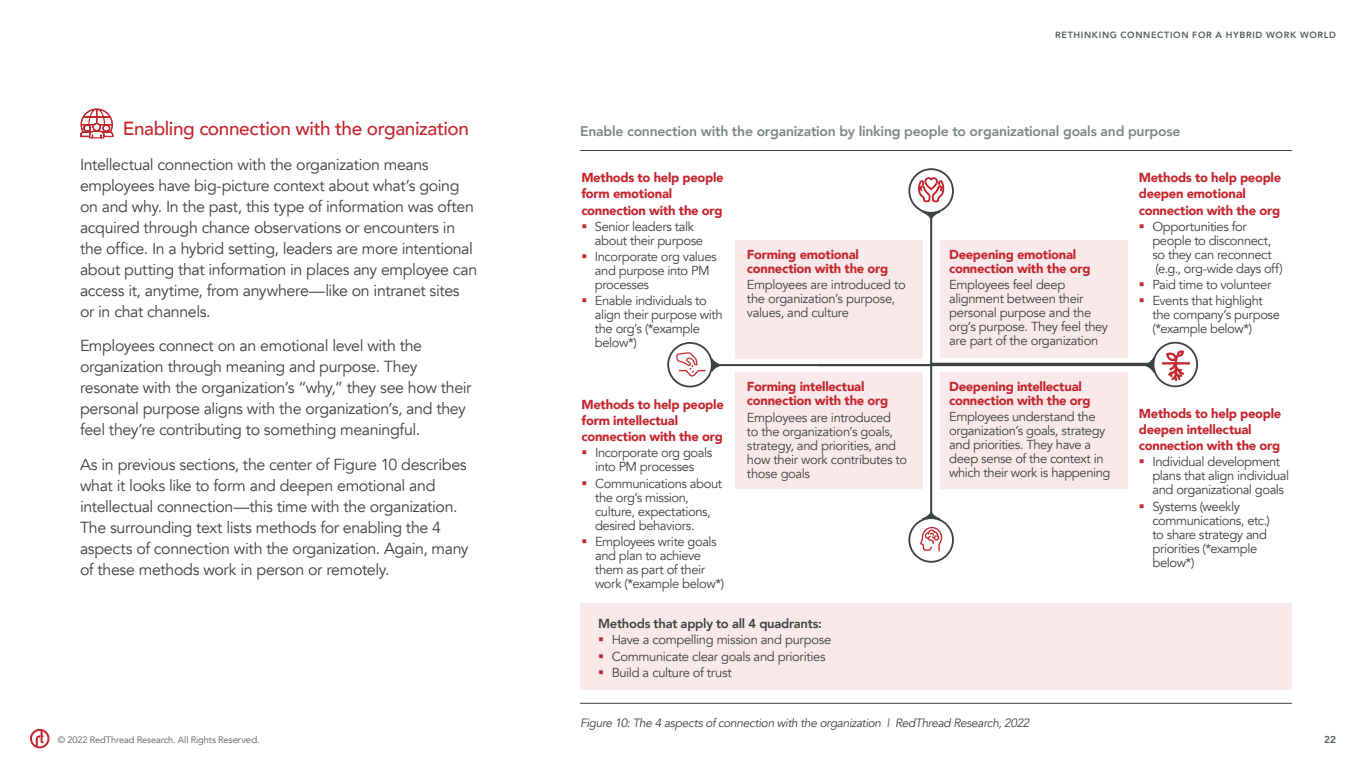
<style>
.page{position:relative;width:1366px;height:768px;background:#fff}
.page>*{position:absolute;margin:0;border:0;box-sizing:border-box;transform-origin:0 0}
.t1{font:500 19px "Avenir";letter-spacing:-.02em;color:#c4262e}
.t2{font:16px/21px "Avenir";letter-spacing:-.025em;color:#3d4242}
.t3{font:800 14px "Avenir";letter-spacing:-.02em;color:#7f8585}
.t4{font:13px/14px "Avenir";letter-spacing:-.03em;color:#3d4242}
.t5{font:900 13px/16.2px "Avenir";letter-spacing:-.02em;color:#c4262e}
.t6{font:800 13px "Avenir";letter-spacing:-.02em;color:#3d4242}
.t7{font:italic 12px "Avenir";letter-spacing:-.035em;color:#3d4242}
.t8{font:800 10px "Avenir";color:#545c5c}
.t9{font:9.3px "Avenir";letter-spacing:-.015em;color:#545c5c}
.t10{font:800 9px "Avenir";letter-spacing:.075em;color:#545c5c}
.s1{color:#c4262e}
.s2{font-size:9.7px}
</style>
<div class="page">
<svg style="left:30px;top:729px;width:20px;height:19px"></svg>
<div style="left:940px;top:373px;width:187px;height:116px;background:#f9e9ea"></div>
<svg style="left:80px;top:108px;width:34px;height:31px"></svg>
<hr style="left:580px;top:150px;width:712px;height:1px;background:#3d4242">
<div style="left:940px;top:240px;width:187px;height:118px;background:#f9e9ea"></div>
<hr style="left:580px;top:703px;width:712px;height:1px;background:#3d4242">
<div style="left:735px;top:240px;width:187px;height:118px;background:#f9e9ea"></div>
<div style="left:735px;top:372px;width:188px;height:117px;background:#f9e9ea"></div>
<hr style="left:930px;top:208px;width:2px;height:156px;background:#3d4242">
<hr style="left:930px;top:365px;width:2px;height:157px;background:#3d4242">
<svg style="left:922px;top:212px;width:18px;height:6px"></svg>
<svg style="left:922px;top:513px;width:18px;height:6px"></svg>
<hr style="left:818px;top:364px;width:371px;height:2px;background:#3d4242">
<svg style="left:712px;top:359px;width:8px;height:12px"></svg>
<svg style="left:1146px;top:357px;width:8px;height:16px"></svg>
<hr style="left:712px;top:364px;width:327px;height:2px;background:#3d4242">
<div style="left:580px;top:604px;width:712px;height:86px;background:#f9e9ea"></div>
<hr style="left:930px;top:363px;width:255px;height:2px;background:#3d4242">
<svg style="left:1153px;top:343px;width:44px;height:43px"></svg>
<div style="left:1153px;top:342px;width:45px;height:45px;border:2px solid #3d4242;border-radius:50%"></div>
<svg style="left:1162px;top:351px;width:28px;height:30px"></svg>
<svg style="left:909px;top:169px;width:44px;height:44px"></svg>
<div style="left:908px;top:168px;width:46px;height:46px;border:2px solid #3d4242;border-radius:50%"></div>
<svg style="left:909px;top:518px;width:44px;height:44px"></svg>
<div style="left:908px;top:517px;width:46px;height:46px;border:2px solid #3d4242;border-radius:50%"></div>
<svg style="left:919px;top:526px;width:24px;height:37px"></svg>
<svg style="left:918px;top:176px;width:26px;height:28px"></svg>
<svg style="left:668px;top:343px;width:44px;height:44px"></svg>
<div style="left:667px;top:342px;width:46px;height:45px;border:2px solid #3d4242;border-radius:50%"></div>
<svg style="left:676px;top:352px;width:30px;height:25px"></svg>
<h1 class="t1" style="left:123px;top:112px;width:348px">Enabling connection with the organization</h1>
<p class="t2" style="left:80px;top:154px;width:399px">Intellectual connection with the organization means employees have big-picture context about what’s going on and why. In the past, this type of information was often acquired through chance observations or encounters in the office. In a hybrid setting, leaders are more intentional about putting that information in places any employee can access it, anytime, from anywhere—like on intranet sites or in chat channels.</p>
<p class="t2" style="left:80px;top:336px;width:393px">Employees connect on an emotional level with the organization through meaning and purpose. They resonate with the organization’s “why,” they see how their personal purpose aligns with the organization’s, and they feel they’re contributing to something meaningful.</p>
<p class="t2" style="left:80px;top:454px;width:390px">As in previous sections, the center of Figure 10 describes what it looks like to form and deepen emotional and intellectual connection—this time with the organization.<br>The surrounding text lists methods for enabling the 4 aspects of connection with the organization. Again, many of these methods work in person or remotely.</p>
<p class="t10" style="left:1055px;top:28px;width:282px">RETHINKING CONNECTION FOR A HYBRID WORK WORLD</p>
<p class="t3" style="left:580px;top:120px;width:602px">Enable connection with the organization by linking people to organizational goals and purpose</p>
<p class="t5" style="left:581px;top:169px;width:144px">Methods to help people form emotional connection with the org</p>
<p class="t4" style="left:595px;top:219px;width:110px;text-indent:-14px"><span class="s1">▪</span> Senior leaders talk about their purpose</p>
<p class="t4" style="left:595px;top:250px;width:123px;text-indent:-14px"><span class="s1">▪</span> Incorporate org values and purpose into PM processes</p>
<p class="t4" style="left:595px;top:294px;width:129px;text-indent:-14px"><span class="s1">▪</span> Enable individuals to align their purpose with the org’s (*example below*)</p>
<p class="t5" style="left:582px;top:396px;width:144px">Methods to help people form intellectual connection with the org</p>
<p class="t4" style="left:582px;top:446px;width:132px;text-align:center"><span class="s1">▪</span> Incorporate org goals into PM processes</p>
<p class="t4" style="left:595px;top:476px;width:129px;text-indent:-14px"><span class="s1">▪</span> Communications about the org’s mission, culture, expectations, desired behaviors.</p>
<p class="t4" style="left:595px;top:535px;width:131px;text-indent:-14px"><span class="s1">▪</span> Employees write goals and plan to achieve them as part of their work (*example below*)</p>
<p class="t5" style="left:747px;top:247px;width:143px;line-height:14px">Forming emotional connection with the org</p>
<p class="t4" style="left:747px;top:278px;width:160px">Employees are introduced to the organization’s purpose, values, and culture</p>
<p class="t5" style="left:747px;top:380px;width:143px;line-height:14px">Forming intellectual connection with the org</p>
<p class="t4" style="left:747px;top:410px;width:162px">Employees are introduced<br>to the organization’s goals, strategy, and priorities, and how their work contributes to those goals</p>
<p class="t6" style="left:598px;top:614px;width:225px">Methods that apply to all 4 quadrants:</p>
<p class="t4" style="left:598px;top:633px;width:235px"><span class="s1">▪</span> Have a compelling mission and purpose</p>
<p class="t4" style="left:598px;top:649px;width:229px"><span class="s1">▪</span> Communicate clear goals and priorities</p>
<p class="t4" style="left:598px;top:665px;width:135px"><span class="s1">▪</span> Build a culture of trust</p>
<p class="t5" style="left:949px;top:247px;width:143px;line-height:14px">Deepening emotional connection with the org</p>
<p class="t4" style="left:949px;top:278px;width:160px">Employees feel deep alignment between their personal purpose and the org’s purpose. They feel they are part of the organization</p>
<p class="t5" style="left:949px;top:379px;width:143px;line-height:14px">Deepening intellectual connection with the org</p>
<p class="t4" style="left:949px;top:410px;width:163px">Employees understand the organization’s goals, strategy and priorities. They have a deep sense of the context in which their work is happening</p>
<p class="t7" style="left:580px;top:716px;width:451px">Figure 10: The 4 aspects of connection with the organization | RedThread Research, 2022</p>
<p class="t5" style="left:1139px;top:169px;width:144px">Methods to help people deepen emotional connection with the org</p>
<p class="t4" style="left:1152px;top:219px;width:132px;text-indent:-14px"><span class="s1">▪</span> Opportunities for people to disconnect, so they can reconnect (e.g., org-wide days off)</p>
<p class="t4" style="left:1139px;top:278px;width:134px"><span class="s1">▪</span> Paid time to volunteer</p>
<p class="t4" style="left:1152px;top:294px;width:129px;text-indent:-14px"><span class="s1">▪</span> Events that highlight the company’s purpose (*example below*)</p>
<p class="t5" style="left:1139px;top:405px;width:144px">Methods to help people deepen intellectual connection with the org</p>
<p class="t4" style="left:1152px;top:455px;width:138px;text-indent:-14px"><span class="s1">▪</span> Individual development plans that align individual and organizational goals</p>
<p class="t4" style="left:1152px;top:499px;width:119px;text-indent:-14px"><span class="s1">▪</span> Systems (weekly communications, etc.) to share strategy and priorities (*example below*)</p>
<p class="t9" style="left:58px;top:734px;width:203px">© 2022 RedThread Research. All Rights Re<span class="s2">served.</span></p>
<p class="t8" style="left:1324px;top:731px;width:13px">22</p>
</div>
